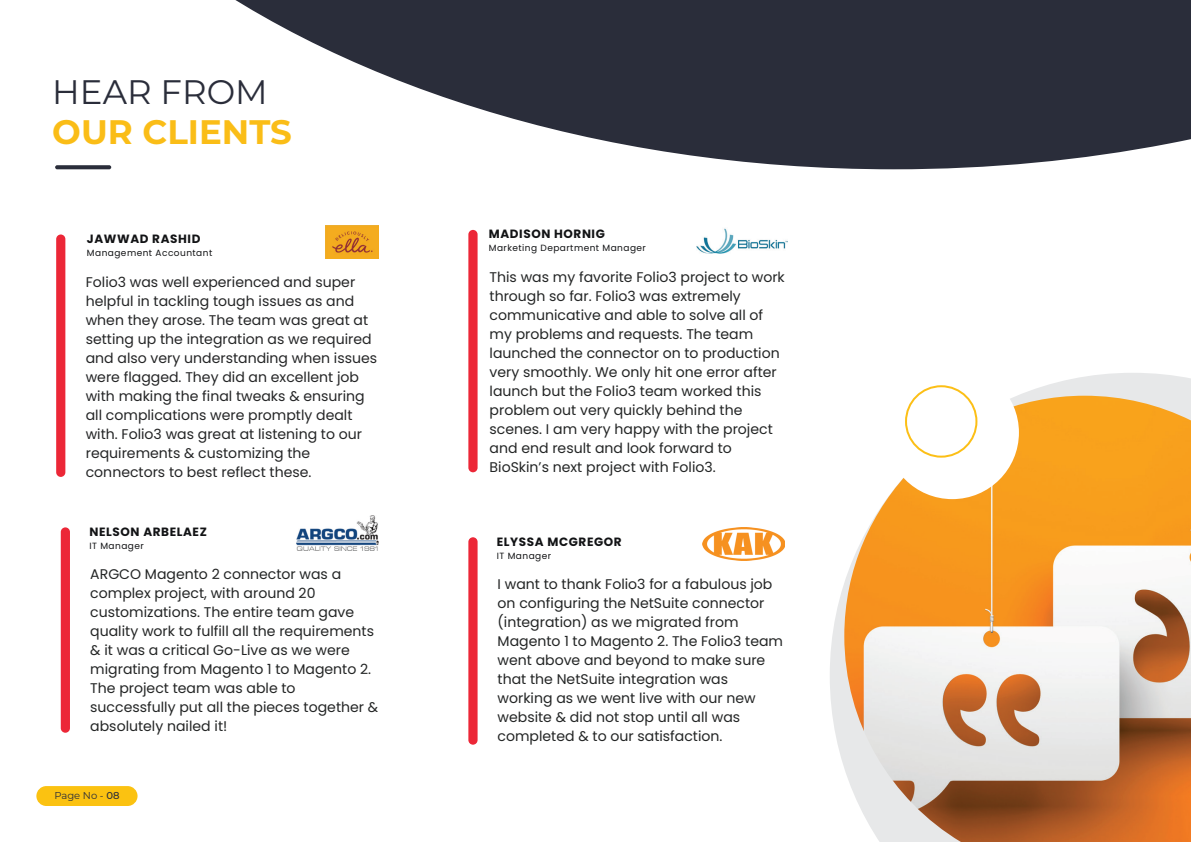
<style>
.page{position:relative;width:1191px;height:842px;background:#fff}
.page>*{position:absolute;margin:0;border:0;box-sizing:border-box;transform-origin:0 0}
.t1{font:700 34px "Montserrat";color:#fabd17}
.t2{font:34px "Montserrat";color:#2a2d3a}
.t3{font:14px/19px "Poppins";color:#232525}
.t4{font:14px/19px "Poppins";color:#242526}
.t5{font:700 12px "Poppins";letter-spacing:.05em;color:#121315}
.t6{font:10px "Montserrat";color:#2a2d3a}
.t7{font:9px "Poppins";letter-spacing:.05em;color:#121315}
.s1{font-weight:500}
</style>
<div class="page">
<svg style="left:235px;top:0;width:956px;height:169px;fill:#2a2d3a"></svg>
<svg style="left:55px;top:165px;width:56px;height:4px"></svg>
<div style="left:36px;top:786px;width:101px;height:20px;background:#fbc211;border-radius:10px"></div>
<img style="left:325px;top:225px;width:53px;height:33px">
<img style="left:297px;top:516px;width:81px;height:35px">
<img style="left:702px;top:527px;width:82px;height:33px">
<img style="left:696px;top:228px;width:91px;height:25px">
<svg style="left:830px;top:373px;width:361px;height:393px"></svg>
<img style="left:844px;top:396px;width:347px;height:446px">
<div style="left:885px;top:366px;width:134px;height:133px;background:#fff;border-radius:50%"></div>
<div style="left:905px;top:385px;width:72px;height:73px;border:2px solid #fcbf16;border-radius:50%"></div>
<div style="left:56px;top:234px;width:9px;height:243px;background:#ec2737;border-radius:5px"></div>
<div style="left:61px;top:527px;width:9px;height:206px;background:#ec2737;border-radius:5px"></div>
<div style="left:468px;top:537px;width:9px;height:208px;background:#ec2737;border-radius:5px"></div>
<div style="left:468px;top:230px;width:9px;height:242px;background:#ec2737;border-radius:5px"></div>
<h1 class="t2" style="left:52px;top:69px;width:217px">HEAR FROM</h1>
<h1 class="t1" style="left:52px;top:108px;width:241px">OUR CLIENTS</h1>
<p class="t5" style="left:87px;top:232px;width:115px">JAWWAD RASHID</p>
<p class="t7" style="left:87px;top:248px;width:127px">Management Accountant</p>
<p class="t4" style="left:86px;top:272px;width:293px">Folio3 was well experienced and super helpful in tackling tough issues as and when they arose. The team was great at setting up the integration as we required and also very understanding when issues were flagged. They did an excellent job with making the final tweaks &amp; ensuring all complications were promptly dealt with. Folio3 was great at listening to our requirements &amp; customizing the connectors to best reflect these.</p>
<p class="t5" style="left:90px;top:525px;width:119px">NELSON ARBELAEZ</p>
<p class="t7" style="left:90px;top:541px;width:56px">IT Manager</p>
<p class="t3" style="left:90px;top:565px;width:289px">ARGCO Magento 2 connector was a complex project, with around 20 customizations. The entire team gave quality work to fulfill all the requirements &amp; it was a critical Go-Live as we were migrating from Magento 1 to Magento 2.<br>The project team was able to successfully put all the pieces together &amp; absolutely nailed it!</p>
<p class="t6" style="left:54px;top:788px;width:67px">Page No - <span class="s1">08</span></p>
<p class="t5" style="left:489px;top:227px;width:118px">MADISON HORNIG</p>
<p class="t7" style="left:489px;top:243px;width:159px">Marketing Department Manager</p>
<p class="t3" style="left:489px;top:268px;width:297px">This was my favorite Folio3 project to work through so far. Folio3 was extremely communicative and able to solve all of my problems and requests. The team launched the connector on to production very smoothly. We only hit one error after launch but the Folio3 team worked this problem out very quickly behind the scenes. I am very happy with the project and end result and look forward to BioSkin’s next project with Folio3.</p>
<p class="t5" style="left:497px;top:535px;width:126px">ELYSSA MCGREGOR</p>
<p class="t7" style="left:497px;top:550px;width:56px">IT Manager</p>
<p class="t3" style="left:497px;top:575px;width:287px">I want to thank Folio3 for a fabulous job on configuring the NetSuite connector (integration) as we migrated from Magento 1 to Magento 2. The Folio3 team went above and beyond to make sure that the NetSuite integration was working as we went live with our new website &amp; did not stop until all was completed &amp; to our satisfaction.</p>
</div>
